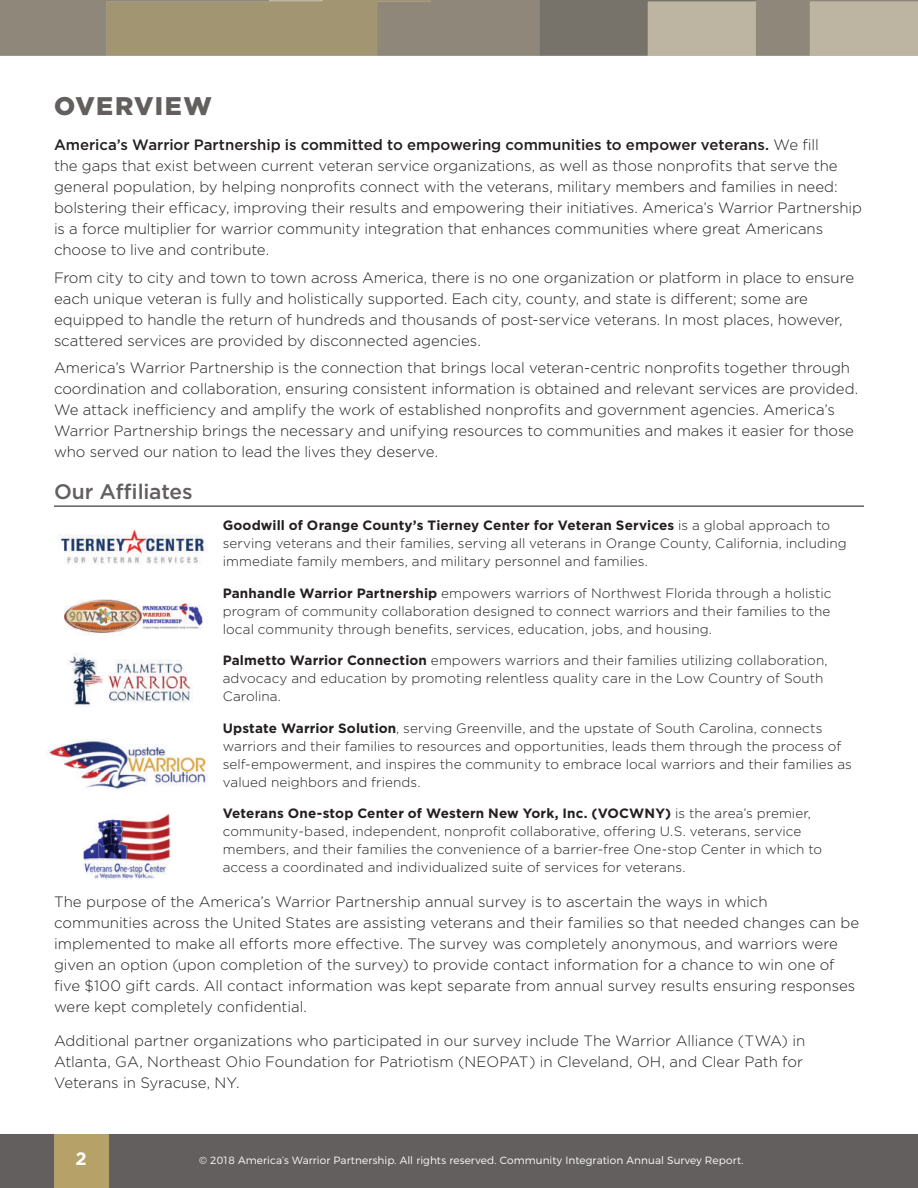
<style>
.page{position:relative;width:918px;height:1188px;background:#fff}
.page>*{position:absolute;margin:0;border:0;box-sizing:border-box;transform-origin:0 0}
.t1{font:900 25.5px "Gotham";letter-spacing:.055em;color:#635f5f}
.t2{font:500 21px "Gotham";letter-spacing:-.01em;color:#635f5f}
.t3{font:700 18px "Gotham";color:#fff}
.t4{font:300 15px/21px "Gotham";letter-spacing:-.005em;color:#231f20}
.t5{font:300 13.5px/18px "Gotham";letter-spacing:.005em;color:#231f20}
.t6{font:300 10.5px "Montserrat";letter-spacing:.01em;color:#fff}
.s1{font-weight:500}
.s2{font-weight:700}
</style>
<div class="page">
<div style="left:0;top:1134px;width:918px;height:54px;background:#635f5f"></div>
<div style="left:54px;top:1134px;width:54px;height:54px;background:#b6a268"></div>
<hr style="left:54px;top:505px;width:810px;height:2px;background:#635f5f">
<img style="left:58px;top:529px;width:150px;height:36px">
<img style="left:83px;top:814px;width:88px;height:66px">
<img style="left:67px;top:654px;width:126px;height:52px">
<img style="left:65px;top:599px;width:138px;height:35px">
<img style="left:47px;top:739px;width:161px;height:51px">
<svg style="left:0;top:0;width:918px;height:56px;background:#9c937f"></svg>
<h1 class="t1" style="left:54px;top:89px;width:159px">OVERVIEW</h1>
<p class="t4" style="left:54px;top:134px;width:810px"><span class="s1">America’s Warrior Partnership is committed to empowering communities to empower veterans.</span> We fill<br>the gaps that exist between current veteran service organizations, as well as those nonprofits that serve the general population, by helping nonprofits connect with the veterans, military members and families in need: bolstering their efficacy, improving their results and empowering their initiatives. America’s Warrior Partnership is a force multiplier for warrior community integration that enhances communities where great Americans choose to live and contribute.</p>
<p class="t4" style="left:54px;top:266px;width:802px">From city to city and town to town across America, there is no one organization or platform in place to ensure each unique veteran is fully and holistically supported. Each city, county, and state is different; some are equipped to handle the return of hundreds and thousands of post-service veterans. In most places, however, scattered services are provided by disconnected agencies.</p>
<p class="t4" style="left:54px;top:357px;width:806px">America’s Warrior Partnership is the connection that brings local veteran-centric nonprofits together through coordination and collaboration, ensuring consistent information is obtained and relevant services are provided.<br>We attack inefficiency and amplify the work of established nonprofits and government agencies. America’s Warrior Partnership brings the necessary and unifying resources to communities and makes it easier for those who served our nation to lead the lives they deserve.</p>
<h2 class="t2" style="left:54px;top:478px;width:140px">Our Affiliates</h2>
<p class="t5" style="left:223px;top:516px;width:625px"><span class="s2">Goodwill of Orange County’s Tierney Center for Veteran Services</span> is a global approach to serving veterans and their families, serving all veterans in Orange County, California, including immediate family members, and military personnel and families.</p>
<p class="t5" style="left:223px;top:584px;width:610px;text-align:justify"><span class="s2">Panhandle Warrior Partnership</span> empowers warriors of Northwest Florida through a holistic program of community collaboration designed to connect warriors and their families to the local community through benefits, services, education, jobs, and housing.</p>
<p class="t5" style="left:223px;top:651px;width:606px"><span class="s2">Palmetto Warrior Connection</span> empowers warriors and their families utilizing collaboration, advocacy and education by promoting relentless quality care in the Low Country of South<br>Carolina.</p>
<p class="t5" style="left:223px;top:719px;width:631px"><span class="s2">Upstate Warrior Solution</span>, serving Greenville, and the upstate of South Carolina, connects warriors and their families to resources and opportunities, leads them through the process of self-empowerment, and inspires the community to embrace local warriors and their families as valued neighbors and friends.</p>
<p class="t5" style="left:223px;top:804px;width:601px"><span class="s2">Veterans One-stop Center of Western New York, Inc. (VOCWNY)</span> is the area’s premier, community-based, independent, nonprofit collaborative, offering U.S. veterans, service members, and their families the convenience of a barrier-free One-stop Center in which to access a coordinated and individualized suite of services for veterans.</p>
<p class="t4" style="left:54px;top:890px;width:807px">The purpose of the America’s Warrior Partnership annual survey is to ascertain the ways in which communities across the United States are assisting veterans and their families so that needed changes can be implemented to make all efforts more effective. The survey was completely anonymous, and warriors were given an option (upon completion of the survey) to provide contact information for a chance to win one of five $100 gift cards. All contact information was kept separate from annual survey results ensuring responses were kept completely confidential.</p>
<p class="t4" style="left:54px;top:1030px;width:753px">Additional partner organizations who participated in our survey include The Warrior Alliance (TWA) in<br>Atlanta, GA, Northeast Ohio Foundation for Patriotism (NEOPAT) in Cleveland, OH, and Clear Path for<br>Veterans in Syracuse, NY.</p>
<p class="t3" style="left:76px;top:1146px;width:13px">2</p>
<p class="t6" style="left:199px;top:1152px;width:546px">© 2018 America’s Warrior Partnership. All rights reserved. Community Integration Annual Survey Report.</p>
</div>
